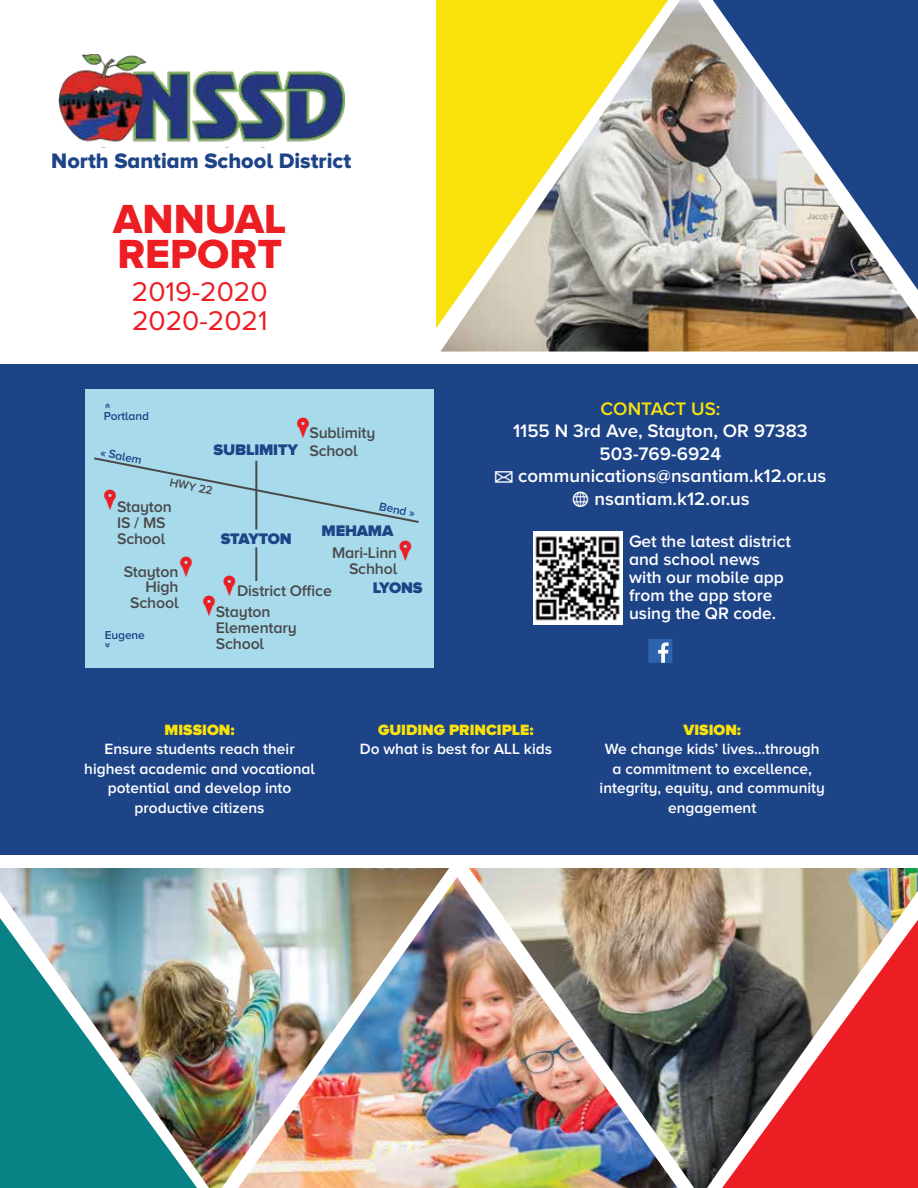
<style>
.page{position:relative;width:918px;height:1188px;background:#fff}
.page>*{position:absolute;margin:0;border:0;box-sizing:border-box;transform-origin:0 0}
.t1{font:42.15px/34.7px "Proxima Nova A Extrabld";color:#ed1d24}
.t2{font:28.05px/29.1px "Proxima Nova A";color:#ed1d24}
.t3{font:21.75px "Proxima Nova A Extrabld";color:#1e4488}
.t4{font:600 18.75px "Proxima Nova A";color:#fff}
.t5{font:600 18.75px "Proxima Nova A";color:#f9e20b}
.t6{font:600 17.25px/18px "Proxima Nova A";color:#fff}
.t7{font:600 15.9px/15.9px "Proxima Nova A";letter-spacing:-.01em;color:#4a494a}
.t8{font:900 15.9px "Proxima Nova A";letter-spacing:-.01em;color:#1e4488}
.t9{font:900 15.9px "Proxima Nova A";letter-spacing:-.03em;color:#1e4488}
.t10{font:600 15.45px/19.5px "Proxima Nova A";color:#fff;text-align:center}
.t11{font:900 15.45px "Proxima Nova A";color:#f9e20b}
.t12{font:600 11.85px "Proxima Nova A";letter-spacing:-.01em;color:#1e4488}
.t13{font:600 11.85px "Proxima Nova A";color:#4a494a}
</style>
<div class="page">
<div style="left:0;top:364px;width:918px;height:490px;background:#1e4488"></div>
<img style="left:440px;top:0;width:478px;height:352px">
<svg style="left:436px;top:0;width:232px;height:328px"></svg>
<svg style="left:713px;top:0;width:205px;height:290px;fill:#1e4488"></svg>
<img style="left:58px;top:54px;width:286px;height:88px">
<div style="left:86px;top:390px;width:348px;height:278px;background:#a7dbeb"></div>
<hr style="left:255px;top:461px;width:2px;height:68px;background:#4a494a">
<hr style="left:255px;top:547px;width:2px;height:34px;background:#4a494a">
<img style="left:533px;top:531px;width:89px;height:93px">
<svg style="left:648px;top:639px;width:24px;height:24px"></svg>
<img style="left:449px;top:877px;width:20px;height:311px">
<img style="left:0;top:868px;width:449px;height:320px">
<img style="left:469px;top:868px;width:449px;height:320px">
<svg style="left:94px;top:457px;width:325px;height:67px"></svg>
<h3 class="t3" style="left:51px;top:149px;width:301px">North Santiam School District</h3>
<h1 class="t1" style="left:113px;top:201px;width:175px">ANNUAL<br>REPORT</h1>
<h2 class="t2" style="left:132px;top:277px;width:137px">2019-2020<br>2020-2021</h2>
<p class="t12" style="left:115px;top:403px;width:7px;rotate:90deg">«</p>
<p class="t12" style="left:104px;top:410px;width:47px">Portland</p>
<p class="t12" style="left:102px;top:445px;width:44px;rotate:12deg">« Salem</p>
<p class="t8" style="left:213px;top:440px;width:86px">SUBLIMITY</p>
<p class="t13" style="left:171px;top:475px;width:45px;rotate:12deg">HWY 22</p>
<p class="t7" style="left:117px;top:499px;width:56px">Stayton<br>IS / MS<br>School</p>
<p class="t9" style="left:221px;top:529px;width:72px">STAYTON</p>
<p class="t7" style="left:309px;top:424px;width:67px;line-height:17.2px">Sublimity<br>School</p>
<p class="t12" style="left:381px;top:499px;width:38px;rotate:12deg">Bend »</p>
<p class="t8" style="left:322px;top:522px;width:73px">MEHAMA</p>
<p class="t7" style="left:124px;top:563px;width:56px;text-align:right">Stayton<br>High<br>School</p>
<p class="t12" style="left:105px;top:628px;width:42px">Eugene</p>
<p class="t12" style="left:100px;top:648px;width:7px;rotate:-90deg">«</p>
<p class="t7" style="left:332px;top:545px;width:67px;text-align:right">Mari-Linn<br>Schhol</p>
<p class="t7" style="left:237px;top:583px;width:96px">District Office</p>
<p class="t7" style="left:216px;top:603px;width:83px">Stayton<br>Elementary<br>School</p>
<p class="t8" style="left:373px;top:578px;width:51px">LYONS</p>
<p class="t5" style="left:601px;top:398px;width:121px">CONTACT US:</p>
<p class="t4" style="left:513px;top:420px;width:296px">1155 N 3rd Ave, Stayton, OR 97383</p>
<p class="t4" style="left:599px;top:443px;width:123px">503-769-6924</p>
<p class="t4" style="left:518px;top:465px;width:310px">communications@nsantiam.k12.or.us</p>
<p class="t4" style="left:595px;top:488px;width:157px">nsantiam.k12.or.us</p>
<p class="t6" style="left:629px;top:532px;width:163px">Get the latest district and school news with our mobile app from the app store using the QR code.</p>
<p class="t11" style="left:165px;top:721px;width:72px">MISSION:</p>
<p class="t10" style="left:84px;top:739px;width:232px">Ensure students reach their highest academic and vocational potential and develop into productive citizens</p>
<p class="t11" style="left:378px;top:721px;width:157px">GUIDING PRINCIPLE:</p>
<p class="t10" style="left:360px;top:739px;width:194px">Do what is best for ALL kids</p>
<p class="t11" style="left:683px;top:721px;width:59px">VISION:</p>
<p class="t10" style="left:600px;top:739px;width:227px">We change kids’ lives…through a commitment to excellence, integrity, equity, and community engagement</p>
</div>
